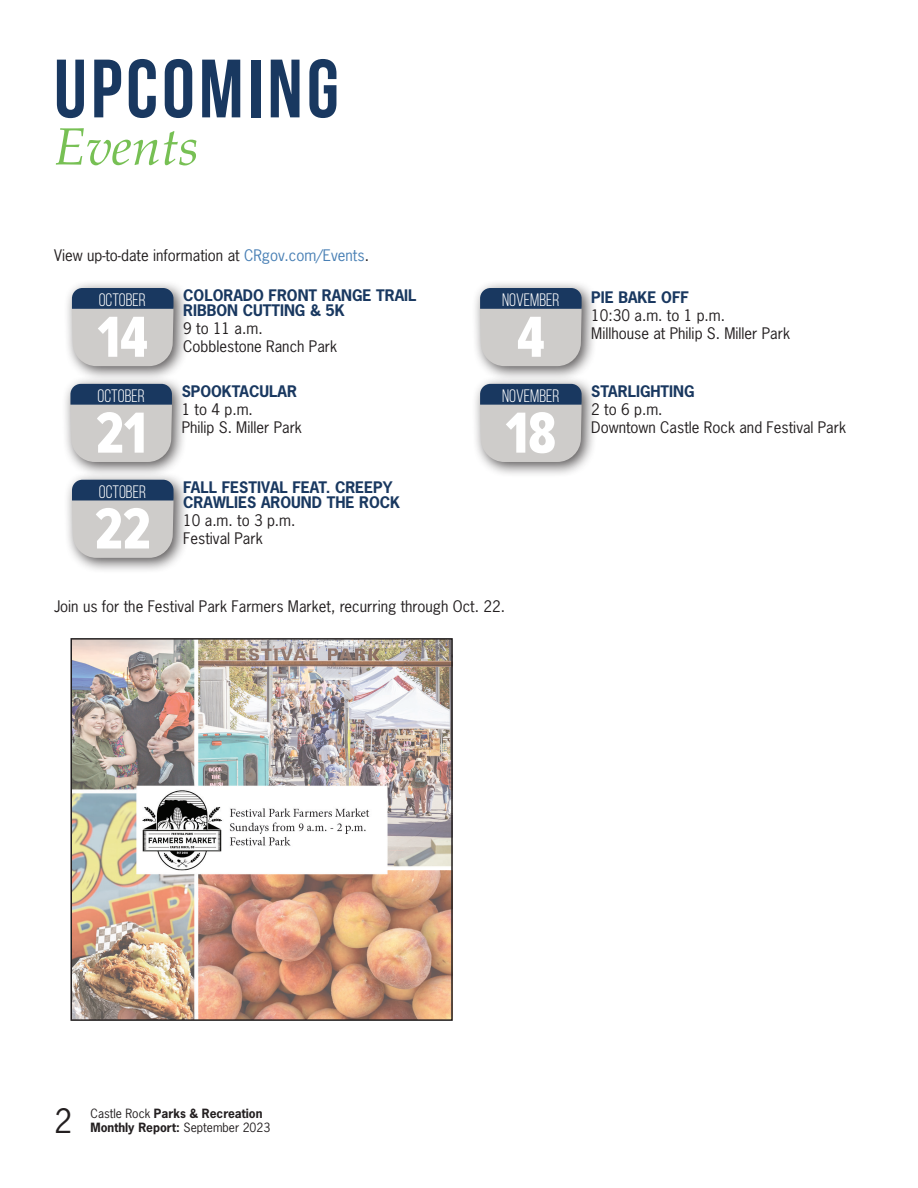
<style>
.page{position:relative;width:918px;height:1188px;background:#fff}
.page>*{position:absolute;margin:0;border:0;box-sizing:border-box;transform-origin:0 0}
.t1{font:82.5px "Bebas Neue";letter-spacing:.05em;color:#193860}
.t2{font:60px "Proxima Nova Ex Cn Extrabld";color:#fff}
.t3{font:italic 52.5px "Palatino Linotype";color:#77c054}
.t4{font:31.5px "News Gothic Std";color:#231f20}
.t5{font:18px "Bebas Neue";color:#fff}
.t6{font:15px "News Gothic Std";color:#231f20}
.t7{font:700 15px/15px "News Gothic Std";color:#193860}
.t8{font:700 12px/14.4px "News Gothic Std";color:#231f20}
.s1{color:#4980b5}
.s2{font-weight:400}
</style>
<div class="page">
<div style="left:472px;top:280px;width:126px;height:102px;background:#231f20;opacity:.75"></div>
<svg style="left:480px;top:288px;width:102px;height:78px;background:#9ea4ad"></svg>
<div style="left:64px;top:280px;width:125px;height:102px;background:#231f20;opacity:.75"></div>
<svg style="left:72px;top:288px;width:102px;height:78px;background:#9da4ad"></svg>
<div style="left:62px;top:375px;width:126px;height:103px;background:#231f20;opacity:.75"></div>
<svg style="left:70px;top:384px;width:102px;height:78px;background:#9ea5ad"></svg>
<div style="left:472px;top:375px;width:126px;height:103px;background:#231f20;opacity:.75"></div>
<svg style="left:480px;top:384px;width:102px;height:78px;background:#9ea4ad"></svg>
<div style="left:64px;top:471px;width:125px;height:102px;background:#231f20;opacity:.75"></div>
<svg style="left:72px;top:480px;width:102px;height:78px;background:#9ea4ad"></svg>
<img style="left:73px;top:641px;width:377px;height:377px">
<div style="left:70px;top:638px;width:383px;height:383px;border:2px solid #231f20"></div>
<p class="t1" style="left:54px;top:44px;width:287px">UPCOMING</p>
<p class="t3" style="left:54px;top:109px;width:146px">Events</p>
<p class="t6" style="left:54px;top:245px;width:317px">View up-to-date information at <span class="s1">CRgov.com/Events</span>.</p>
<p class="t5" style="left:99px;top:291px;width:49px">OCTOBER</p>
<p class="t7" style="left:183px;top:288px;width:235px">COLORADO FRONT RANGE TRAIL<br>RIBBON CUTTING &amp; 5K</p>
<p class="t6" style="left:183px;top:319px;width:81px">9 to 11 a.m.</p>
<p class="t2" style="left:98px;top:293px;width:52px">14</p>
<p class="t6" style="left:183px;top:337px;width:156px">Cobblestone Ranch Park</p>
<p class="t5" style="left:98px;top:386px;width:49px">OCTOBER</p>
<p class="t7" style="left:182px;top:384px;width:117px">SPOOKTACULAR</p>
<p class="t6" style="left:182px;top:400px;width:73px">1 to 4 p.m.</p>
<p class="t6" style="left:182px;top:418px;width:122px">Philip S. Miller Park</p>
<p class="t2" style="left:96px;top:389px;width:52px">21</p>
<p class="t5" style="left:99px;top:482px;width:49px">OCTOBER</p>
<p class="t7" style="left:183px;top:480px;width:219px">FALL FESTIVAL FEAT. CREEPY<br>CRAWLIES AROUND THE ROCK</p>
<p class="t6" style="left:183px;top:511px;width:114px">10 a.m. to 3 p.m.</p>
<p class="t2" style="left:95px;top:485px;width:57px">22</p>
<p class="t6" style="left:183px;top:529px;width:81px">Festival Park</p>
<p class="t5" style="left:502px;top:290px;width:59px">NOVEMBER</p>
<p class="t7" style="left:591px;top:289px;width:99px">PIE BAKE OFF</p>
<p class="t6" style="left:591px;top:305px;width:135px">10:30 a.m. to 1 p.m.</p>
<p class="t6" style="left:591px;top:323px;width:200px">Millhouse at Philip S. Miller Park</p>
<p class="t2" style="left:517px;top:293px;width:29px">4</p>
<p class="t5" style="left:502px;top:386px;width:59px">NOVEMBER</p>
<p class="t7" style="left:591px;top:384px;width:105px">STARLIGHTING</p>
<p class="t6" style="left:591px;top:400px;width:73px">2 to 6 p.m.</p>
<p class="t6" style="left:591px;top:418px;width:256px">Downtown Castle Rock and Festival Park</p>
<p class="t2" style="left:506px;top:389px;width:52px">18</p>
<p class="t6" style="left:54px;top:596px;width:453px">Join us for the Festival Park Farmers Market, recurring through Oct. 22.</p>
<h3 class="t4" style="left:54px;top:1101px;width:20px">2</h3>
<p class="t8" style="left:91px;top:1106px;width:181px"><span class="s2">Castle Rock</span> Parks &amp; Recreation<br>Monthly Report: <span class="s2">September 2023</span></p>
</div>
